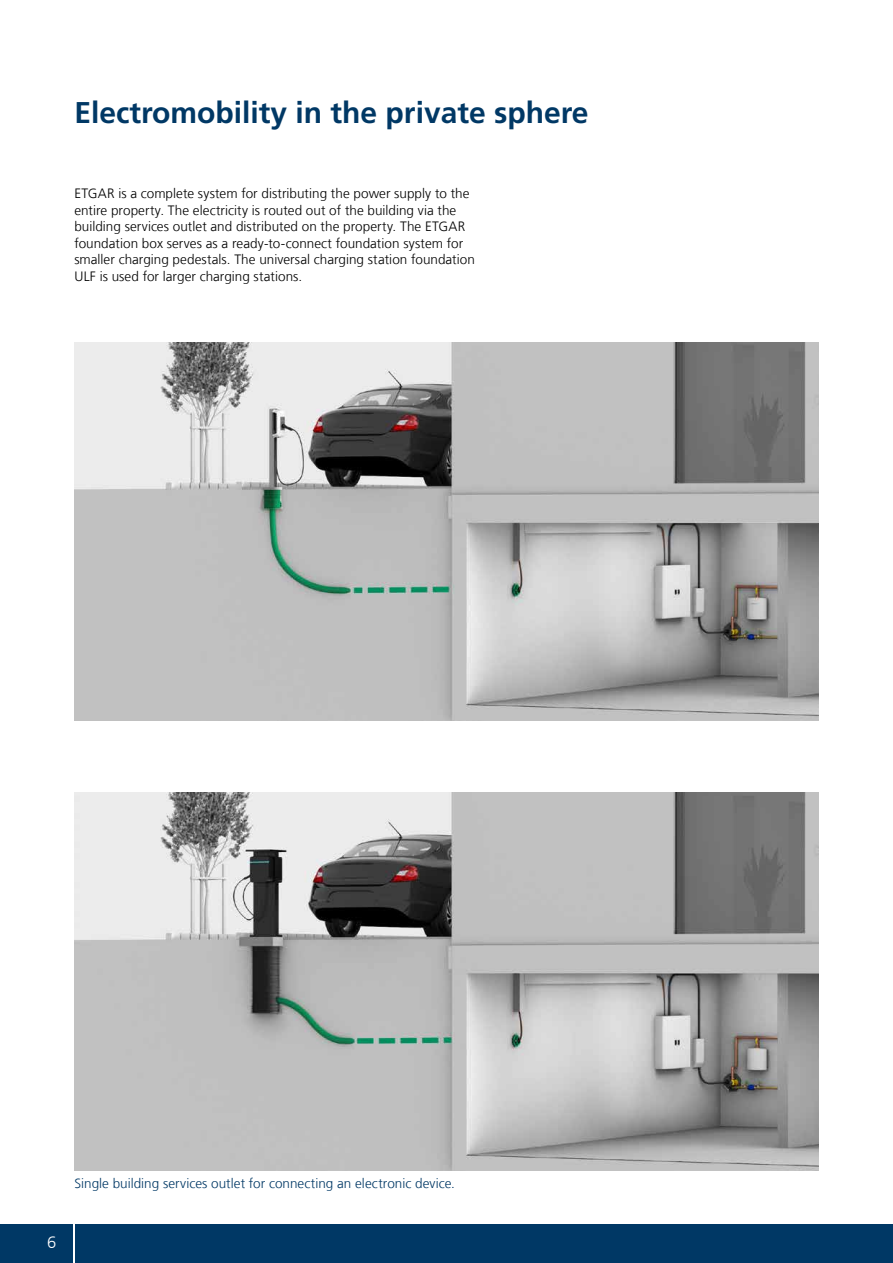
<style>
.page{position:relative;width:893px;height:1263px;background:#fff}
.page>*{position:absolute;margin:0;border:0;box-sizing:border-box;transform-origin:0 0}
.t1{font:700 30px "Frutigerfor Hauff";color:#003865}
.t2{font:300 16.5px "Frutigerfor Hauff";color:#fff}
.t3{font:300 13.5px/16.5px "Frutigerfor Hauff";letter-spacing:.005em;color:#000}
.t4{font:300 13.5px "Frutigerfor Hauff";letter-spacing:.005em;color:#003865}
</style>
<div class="page">
<img style="left:75px;top:342px;width:744px;height:378px">
<img style="left:74px;top:792px;width:744px;height:378px">
<div style="left:0;top:1225px;width:893px;height:38px;background:#003865"></div>
<hr style="left:73px;top:1213px;width:1px;height:50px;background:#fff">
<h1 class="t1" style="left:74px;top:94px;width:516px">Electromobility in the private sphere</h1>
<p class="t3" style="left:74px;top:185px;width:402px">ETGAR is a complete system for distributing the power supply to the entire property. The electricity is routed out of the building via the building services outlet and distributed on the property. The ETGAR foundation box serves as a ready-to-connect foundation system for smaller charging pedestals. The universal charging station foundation ULF is used for larger charging stations.</p>
<p class="t2" style="left:47px;top:1232px;width:11px">6</p>
<p class="t4" style="left:74px;top:1175px;width:382px">Single building services outlet for connecting an electronic device.</p>
</div>
